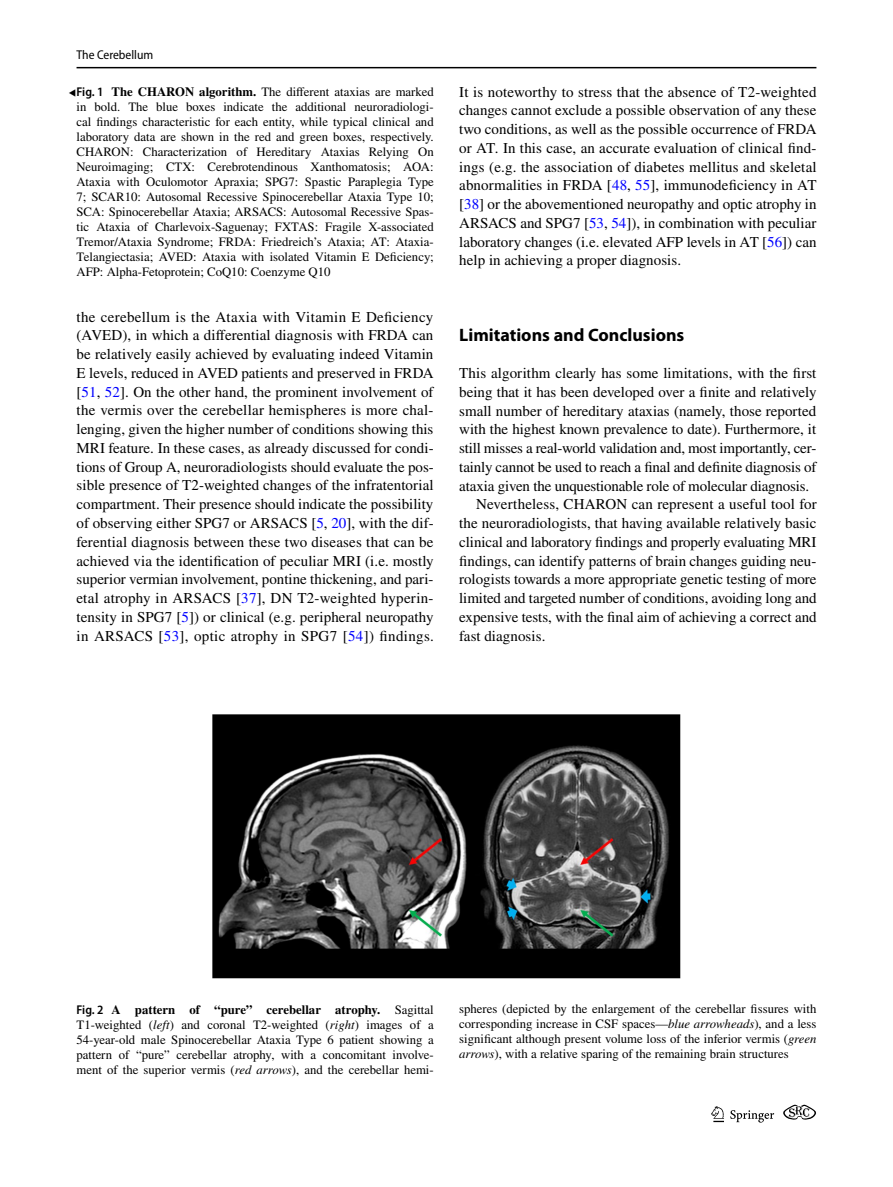
<style>
.page{position:relative;width:893px;height:1187px;background:#fff}
.page>*{position:absolute;margin:0;border:0;box-sizing:border-box;transform-origin:0 0}
.t1{font:700 18px "Myriad Pro";color:#000}
.t2{font:15px/18.8px "STIX";color:#000;text-align:justify}
.t3{font:12.75px/15px "STIX";color:#000;text-align:justify}
.t4{font:semi-condensed 12.75px "Myriad Pro";color:#000}
.s1{font-family:"STIX Math";font-size:12px}
.s2{font-family:"Myriad Pro";font-weight:600;font-stretch:semi-condensed}
.s3{font-weight:700}
.s4{color:#00f}
.s5{font-style:italic}
</style>
<div class="page">
<hr style="left:77px;top:67px;width:739px;height:1px;background:#000">
<svg style="left:711px;top:1106px;width:13px;height:15px"></svg>
<svg style="left:730px;top:1110px;width:44px;height:12px"></svg>
<svg style="left:783px;top:1104px;width:33px;height:15px"></svg>
<img style="left:213px;top:714px;width:467px;height:264px">
<p class="t4" style="left:77px;top:48px;width:78px">The Cerebellum</p>
<p class="t3" style="left:77px;top:85px;width:359px;text-indent:-8px"><span class="s1">◂</span><span class="s2">Fig. 1</span> <span class="s3">The CHARON algorithm.</span> The different ataxias are marked in bold. The blue boxes indicate the additional neuroradiologi&shy;cal findings characteristic for each entity, while typical clinical and laboratory data are shown in the red and green boxes, respectively.<br>CHARON: Characterization of Hereditary Ataxias Relying On Neuroimaging; CTX: Cerebrotendinous Xanthomatosis; AOA:<br>Ataxia with Oculomotor Apraxia; SPG7: Spastic Paraplegia Type 7; SCAR10: Autosomal Recessive Spinocerebellar Ataxia Type 10; SCA: Spinocerebellar Ataxia; ARSACS: Autosomal Recessive Spas&shy;tic Ataxia of Charlevoix-Saguenay; FXTAS: Fragile X-associated Tremor/Ataxia Syndrome; FRDA: Friedreich’s Ataxia; AT: Ataxia-Telangiectasia; AVED: Ataxia with isolated Vitamin E Deficiency; AFP: Alpha-Fetoprotein; CoQ10: Coenzyme Q10</p>
<p class="t2" style="left:77px;top:308px;width:359px">the cerebellum is the Ataxia with Vitamin E Deficiency (AVED), in which a differential diagnosis with FRDA can be relatively easily achieved by evaluating indeed Vitamin E levels, reduced in AVED patients and preserved in FRDA [<span class="s4">51</span>, <span class="s4">52</span>]. On the other hand, the prominent involvement of the vermis over the cerebellar hemispheres is more chal&shy;lenging, given the higher number of conditions showing this MRI feature. In these cases, as already discussed for condi&shy;tions of Group A, neuroradiologists should evaluate the pos&shy;sible presence of T2-weighted changes of the infratentorial compartment. Their presence should indicate the possibility of observing either SPG7 or ARSACS [<span class="s4">5</span>, <span class="s4">20</span>], with the dif&shy;ferential diagnosis between these two diseases that can be achieved via the identification of peculiar MRI (i.e. mostly superior vermian involvement, pontine thickening, and pari&shy;etal atrophy in ARSACS [<span class="s4">37</span>], DN T2-weighted hyperin&shy;tensity in SPG7 [<span class="s4">5</span>]) or clinical (e.g. peripheral neuropathy in ARSACS [<span class="s4">53</span>], optic atrophy in SPG7 [<span class="s4">54</span>]) findings.</p>
<p class="t2" style="left:459px;top:83px;width:359px">It is noteworthy to stress that the absence of T2-weighted changes cannot exclude a possible observation of any these two conditions, as well as the possible occurrence of FRDA or AT. In this case, an accurate evaluation of clinical find&shy;ings (e.g. the association of diabetes mellitus and skeletal abnormalities in FRDA [<span class="s4">48</span>, <span class="s4">55</span>], immunodeficiency in AT [<span class="s4">38</span>] or the abovementioned neuropathy and optic atrophy in ARSACS and SPG7 [<span class="s4">53</span>, <span class="s4">54</span>]), in combination with peculiar laboratory changes (i.e. elevated AFP levels in AT [<span class="s4">56</span>]) can help in achieving a proper diagnosis.</p>
<p class="t1" style="left:459px;top:323px;width:227px">Limitations and Conclusions</p>
<p class="t2" style="left:459px;top:364px;width:359px">This algorithm clearly has some limitations, with the first</p>
<p class="t2" style="left:459px;top:383px;width:359px">being that it has been developed over a finite and relatively</p>
<p class="t2" style="left:459px;top:402px;width:358px">small number of hereditary ataxias (namely, those reported</p>
<p class="t2" style="left:459px;top:421px;width:358px">with the highest known prevalence to date). Furthermore, it</p>
<p class="t2" style="left:459px;top:439px;width:359px">still misses a real-world validation and, most importantly, cer-</p>
<p class="t2" style="left:459px;top:458px;width:359px">tainly cannot be used to reach a final and definite diagnosis of</p>
<p class="t2" style="left:459px;top:477px;width:352px">ataxia given the unquestionable role of molecular diagnosis.</p>
<p class="t2" style="left:476px;top:496px;width:342px">Nevertheless, CHARON can represent a useful tool for</p>
<p class="t2" style="left:459px;top:514px;width:359px">the neuroradiologists, that having available relatively basic</p>
<p class="t2" style="left:459px;top:533px;width:359px">clinical and laboratory findings and properly evaluating MRI</p>
<p class="t2" style="left:459px;top:552px;width:359px">findings, can identify patterns of brain changes guiding neu-</p>
<p class="t2" style="left:459px;top:571px;width:359px">rologists towards a more appropriate genetic testing of more</p>
<p class="t2" style="left:459px;top:589px;width:359px">limited and targeted number of conditions, avoiding long and</p>
<p class="t2" style="left:459px;top:608px;width:359px">expensive tests, with the final aim of achieving a correct and</p>
<p class="t2" style="left:459px;top:627px;width:88px">fast diagnosis.</p>
<p class="t3" style="left:77px;top:1002px;width:359px"><span class="s2">Fig. 2</span> <span class="s3">A pattern of “pure” cerebellar atrophy.</span> Sagittal T1-weighted (<span class="s5">left</span>) and coronal T2-weighted (<span class="s5">right</span>) images of a 54-year-old male Spinocerebellar Ataxia Type 6 patient showing a pattern of “pure” cerebellar atrophy, with a concomitant involve&shy;ment of the superior vermis (<span class="s5">red arrows</span>), and the cerebellar hemi-</p>
<p class="t3" style="left:459px;top:1002px;width:359px">spheres (depicted by the enlargement of the cerebellar fissures with corresponding increase in CSF spaces—<span class="s5">blue arrowheads</span>), and a less significant although present volume loss of the inferior vermis (<span class="s5">green arrows</span>), with a relative sparing of the remaining brain structures</p>
</div>
